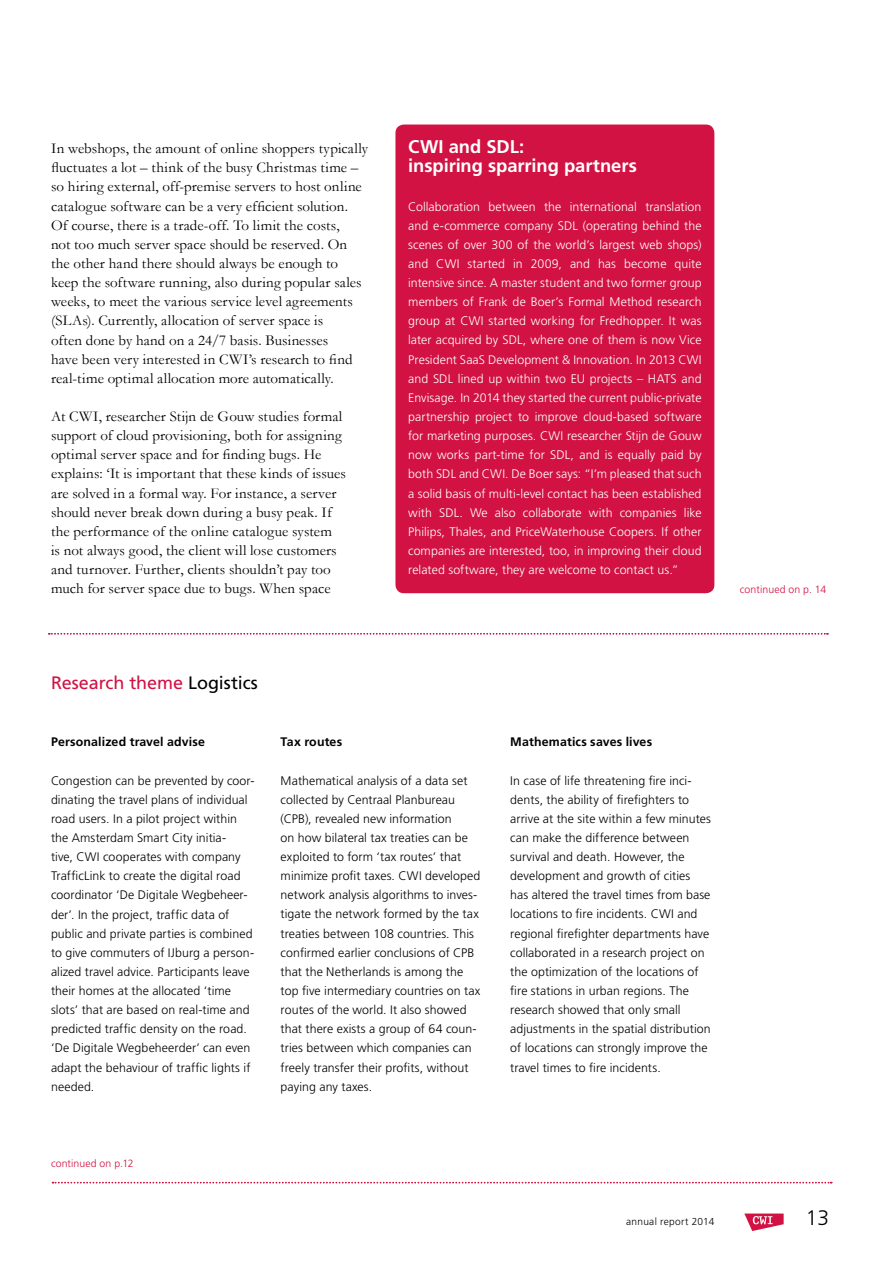
<style>
.page{position:relative;width:893px;height:1263px;background:#fff}
.page>*{position:absolute;margin:0;border:0;box-sizing:border-box;transform-origin:0 0}
.t1{font:300 21px "Frutiger";color:#000}
.t2{font:700 18.3px/19.2px "Frutiger";letter-spacing:-.005em;color:#fff}
.t3{font:18px "Frutiger";letter-spacing:-.005em;color:#d11242}
.t4{font:15px/19.2px "Garamond";letter-spacing:.005em;color:#000}
.t5{font:300 12.3px/19.2px "Frutiger";letter-spacing:.005em;color:#000}
.t6{font:300 12.3px/19.2px "Frutiger";letter-spacing:.005em;color:#fff;text-align:justify}
.t7{font:700 12.3px "Frutiger";letter-spacing:.01em;color:#000}
.t8{font:300 10.5px "Frutiger";letter-spacing:.01em;color:#d11242}
.t9{font:300 10.2px "Frutiger";letter-spacing:.03em;color:#000}
.s1{color:#000}
</style>
<div class="page">
<svg style="left:744px;top:1213px;width:40px;height:18px"></svg>
<svg style="left:53px;top:1182px;width:779px;height:1px"></svg>
<svg style="left:49px;top:633px;width:779px;height:1px"></svg>
<div style="left:395px;top:125px;width:319px;height:468px;background:#d11242;border-radius:9px"></div>
<p class="t4" style="left:51px;top:139px;width:319px">In webshops, the amount of online shoppers typically fluctuates a lot – think of the busy Christmas time – so hiring external, off-premise servers to host online catalogue software can be a very efficient solution.<br>Of course, there is a trade-off. To limit the costs,<br>not too much server space should be reserved. On the other hand there should always be enough to keep the software running, also during popular sales weeks, to meet the various service level agreements (SLAs). Currently, allocation of server space is<br>often done by hand on a 24/7 basis. Businesses<br>have been very interested in CWI’s research to find real-time optimal allocation more automatically.</p>
<p class="t4" style="left:51px;top:407px;width:296px">At CWI, researcher Stijn de Gouw studies formal support of cloud provisioning, both for assigning optimal server space and for finding bugs. He explains: ‘It is important that these kinds of issues are solved in a formal way. For instance, a server should never break down during a busy peak. If the performance of the online catalogue system<br>is not always good, the client will lose customers and turnover. Further, clients shouldn’t pay too much for server space due to bugs. When space</p>
<h2 class="t2" style="left:408px;top:137px;width:230px">CWI and SDL:<br>inspiring sparring partners</h2>
<p class="t6" style="left:408px;top:197px;width:295px">Collaboration between the international translation and e-commerce company SDL (operating behind the scenes of over 300 of the world’s largest web shops) and CWI started in 2009, and has become quite intensive since. A master student and two former group members of Frank de Boer’s Formal Method research group at CWI started working for Fredhopper. It was later acquired by SDL, where one of them is now Vice President SaaS Development &amp; Innovation. In 2013 CWI and SDL lined up within two EU projects – HATS and Envisage. In 2014 they started the current public-private partnership project to improve cloud-based software for marketing purposes. CWI researcher Stijn de Gouw now works part-time for SDL, and is equally paid by both SDL and CWI. De Boer says: “I’m pleased that such a solid basis of multi-level contact has been established with SDL. We also collaborate with companies like Philips, Thales, and PriceWaterhouse Coopers. If other companies are interested, too, in improving their cloud related software, they are welcome to contact us.”</p>
<p class="t8" style="left:740px;top:584px;width:88px">continued on p. 14</p>
<h3 class="t3" style="left:51px;top:672px;width:208px">Research theme <span class="s1">Logistics</span></h3>
<p class="t7" style="left:51px;top:735px;width:155px">Personalized travel advise</p>
<p class="t5" style="left:51px;top:771px;width:205px">Congestion can be prevented by coor&shy;dinating the travel plans of individual road users. In a pilot project within the Amsterdam Smart City initia-<br>tive, CWI cooperates with company TrafficLink to create the digital road coordinator ‘De Digitale Wegbeheer&shy;der’. In the project, traffic data of public and private parties is combined to give commuters of IJburg a person&shy;alized travel advice. Participants leave their homes at the allocated ‘time slots’ that are based on real-time and predicted traffic density on the road. ‘De Digitale Wegbeheerder’ can even adapt the behaviour of traffic lights if needed.</p>
<p class="t7" style="left:281px;top:735px;width:63px">Tax routes</p>
<p class="t5" style="left:281px;top:771px;width:201px">Mathematical analysis of a data set collected by Centraal Planbureau (CPB), revealed new information<br>on how bilateral tax treaties can be exploited to form ‘tax routes’ that minimize profit taxes. CWI developed network analysis algorithms to inves&shy;tigate the network formed by the tax treaties between 108 countries. This confirmed earlier conclusions of CPB that the Netherlands is among the top five intermediary countries on tax routes of the world. It also showed that there exists a group of 64 coun&shy;tries between which companies can freely transfer their profits, without paying any taxes.</p>
<p class="t8" style="left:51px;top:1158px;width:84px">continued on p.12</p>
<p class="t7" style="left:510px;top:735px;width:143px">Mathematics saves lives</p>
<p class="t5" style="left:510px;top:771px;width:202px">In case of life threatening fire inci&shy;dents, the ability of firefighters to arrive at the site within a few minutes can make the difference between survival and death. However, the development and growth of cities has altered the travel times from base locations to fire incidents. CWI and regional firefighter departments have collaborated in a research project on the optimization of the locations of fire stations in urban regions. The research showed that only small adjustments in the spatial distribution of locations can strongly improve the travel times to fire incidents.</p>
<p class="t9" style="left:626px;top:1215px;width:90px">annual report 2014</p>
<h1 class="t1" style="left:806px;top:1205px;width:25px">13</h1>
</div>
